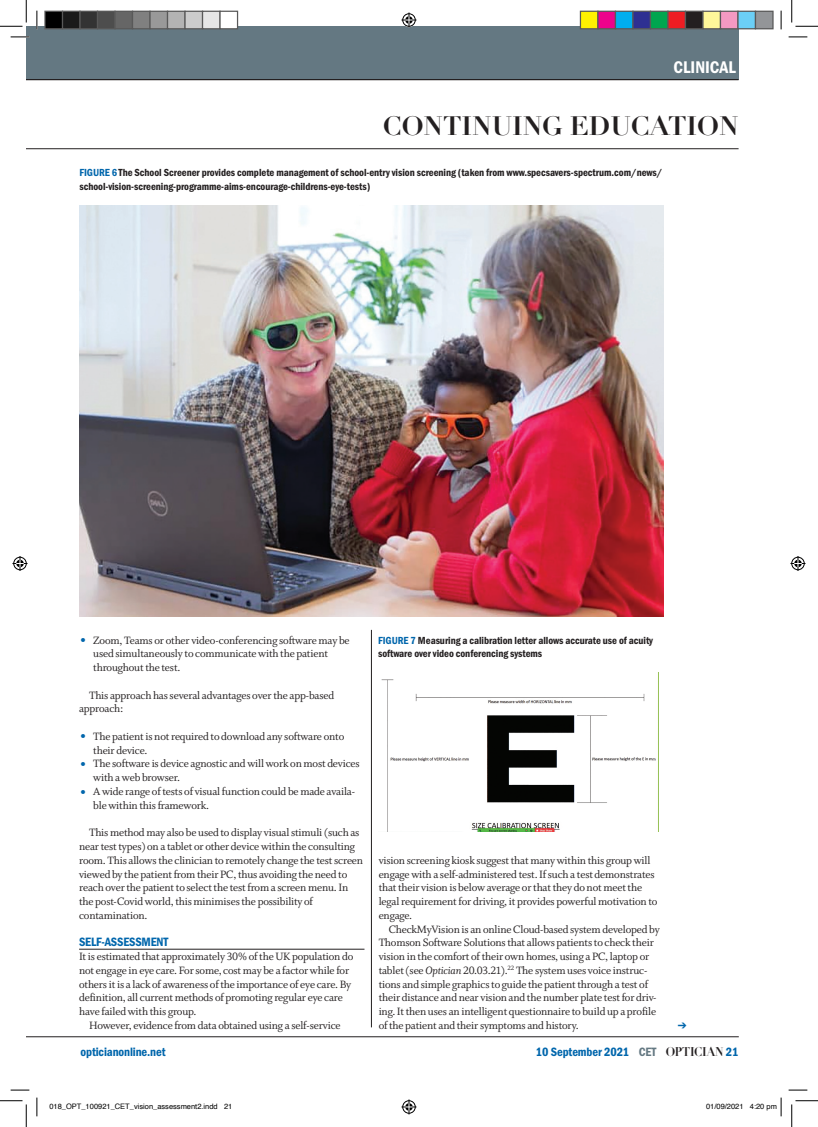
<style>
.page{position:relative;width:818px;height:1127px;background:#fff}
.page>*{position:absolute;margin:0;border:0;box-sizing:border-box;transform-origin:0 0}
.t1{font:700 26.25px "Didot LT Std";color:#231f20}
.t2{font:17.5px "ITC Franklin Gothic Std Dm Cd";color:#fff}
.t3{font:12.5px "ITC Franklin Gothic Std Dm Cd";letter-spacing:-.01em;color:#0166ac}
.t4{font:11.88px/13.8px "Whitman Roman LF";letter-spacing:-.015em;color:#231f20}
.t5{font:10.62px/13.8px "ITC Franklin Gothic Std Dm Cd";letter-spacing:-.005em;color:#231f20}
.t6{font:7.5px "Helvetica";color:#000}
.s1{color:#0166ac}
.s2{font-size:20px;color:#0166ac}
.s3{font-family:"Whitman Italic LF"}
.s4{color:#647882}
.s5{font-family:"Didot LT Std";font-weight:700;color:#231f20}
</style>
<div class="page">
<div style="left:26px;top:26px;width:712px;height:53px;background:#647882"></div>
<hr style="left:26px;top:148px;width:712px;height:1px;background:#231f20">
<hr style="left:26px;top:79px;width:712px;height:1px;background:#231f20">
<hr style="left:26px;top:1036px;width:713px;height:1px;background:#231f20">
<hr style="left:371px;top:629px;width:1px;height:398px;background:#231f20">
<hr style="left:79px;top:948px;width:285px;height:1px;background:#231f20">
<img style="left:79px;top:205px;width:584px;height:411px">
<img style="left:381px;top:679px;width:275px;height:152px">
<svg style="left:11px;top:36px;width:18px;height:2px"></svg>
<svg style="left:788px;top:36px;width:19px;height:2px"></svg>
<svg style="left:11px;top:1089px;width:18px;height:1px"></svg>
<svg style="left:788px;top:1089px;width:19px;height:1px"></svg>
<svg style="left:36px;top:11px;width:2px;height:18px"></svg>
<svg style="left:36px;top:1097px;width:2px;height:18px"></svg>
<svg style="left:780px;top:11px;width:2px;height:18px"></svg>
<svg style="left:0;top:0;width:27px;height:27px"></svg>
<svg style="left:0;top:1100px;width:27px;height:26px"></svg>
<svg style="left:791px;top:0;width:27px;height:27px"></svg>
<svg style="left:791px;top:1100px;width:27px;height:26px"></svg>
<svg style="left:401px;top:13px;width:15px;height:15px"></svg>
<svg style="left:401px;top:1099px;width:15px;height:15px"></svg>
<svg style="left:13px;top:556px;width:15px;height:15px"></svg>
<svg style="left:790px;top:556px;width:15px;height:15px"></svg>
<div style="left:45px;top:11px;width:18px;height:18px;background:#000"></div>
<div style="left:44px;top:11px;width:19px;height:18px;border:1px solid #595959"></div>
<div style="left:63px;top:11px;width:17px;height:18px;background:#1a1a1a"></div>
<div style="left:62px;top:11px;width:19px;height:18px;border:1px solid #595959"></div>
<div style="left:80px;top:11px;width:18px;height:18px;background:#333"></div>
<div style="left:79px;top:11px;width:19px;height:18px;border:1px solid #595959"></div>
<div style="left:98px;top:11px;width:17px;height:18px;background:#4d4d4d"></div>
<div style="left:97px;top:11px;width:19px;height:18px;border:1px solid #595959"></div>
<div style="left:115px;top:11px;width:18px;height:18px;background:#666"></div>
<div style="left:114px;top:11px;width:19px;height:18px;border:1px solid #595959"></div>
<div style="left:133px;top:11px;width:17px;height:18px;background:#808080"></div>
<div style="left:132px;top:11px;width:19px;height:18px;border:1px solid #595959"></div>
<div style="left:150px;top:11px;width:18px;height:18px;background:#999"></div>
<div style="left:149px;top:11px;width:19px;height:18px;border:1px solid #595959"></div>
<div style="left:168px;top:11px;width:17px;height:18px;background:#b3b3b3"></div>
<div style="left:167px;top:11px;width:19px;height:18px;border:1px solid #595959"></div>
<div style="left:185px;top:11px;width:18px;height:18px;background:#ccc"></div>
<div style="left:184px;top:11px;width:19px;height:18px;border:1px solid #595959"></div>
<div style="left:203px;top:11px;width:17px;height:18px;background:#e6e6e6"></div>
<div style="left:202px;top:11px;width:19px;height:18px;border:1px solid #595959"></div>
<div style="left:220px;top:11px;width:18px;height:18px;background:#fff"></div>
<div style="left:219px;top:11px;width:19px;height:18px;border:1px solid #595959"></div>
<div style="left:580px;top:11px;width:18px;height:18px;background:#fff101"></div>
<div style="left:580px;top:11px;width:18px;height:18px;border:1px solid #595959"></div>
<div style="left:598px;top:11px;width:17px;height:18px;background:#ed028c"></div>
<div style="left:597px;top:11px;width:19px;height:18px;border:1px solid #595959"></div>
<div style="left:615px;top:11px;width:18px;height:18px;background:#00aeef"></div>
<div style="left:615px;top:11px;width:18px;height:18px;border:1px solid #595959"></div>
<div style="left:633px;top:11px;width:17px;height:18px;background:#2e3092"></div>
<div style="left:632px;top:11px;width:19px;height:18px;border:1px solid #595959"></div>
<div style="left:650px;top:11px;width:18px;height:18px;background:#00a54f"></div>
<div style="left:650px;top:11px;width:18px;height:18px;border:1px solid #595959"></div>
<div style="left:668px;top:11px;width:17px;height:18px;background:#ee1d23"></div>
<div style="left:667px;top:11px;width:19px;height:18px;border:1px solid #595959"></div>
<div style="left:685px;top:11px;width:18px;height:18px;background:#231f20"></div>
<div style="left:685px;top:11px;width:18px;height:18px;border:1px solid #595959"></div>
<div style="left:703px;top:11px;width:17px;height:18px;background:#fff79a"></div>
<div style="left:702px;top:11px;width:19px;height:18px;border:1px solid #595959"></div>
<div style="left:720px;top:11px;width:18px;height:18px;background:#f499c2"></div>
<div style="left:720px;top:11px;width:18px;height:18px;border:1px solid #595959"></div>
<div style="left:738px;top:11px;width:17px;height:18px;background:#6bcff6"></div>
<div style="left:737px;top:11px;width:19px;height:18px;border:1px solid #595959"></div>
<div style="left:755px;top:11px;width:18px;height:18px;background:#939598"></div>
<div style="left:755px;top:11px;width:18px;height:18px;border:1px solid #595959"></div>
<svg style="left:780px;top:1097px;width:2px;height:18px"></svg>
<h2 class="t2" style="left:674px;top:57px;width:64px">CLINICAL</h2>
<h1 class="t1" style="left:383px;top:109px;width:357px">CONTINUING EDUCATION</h1>
<p class="t5" style="left:79px;top:165px;width:585px"><span class="s1">FIGURE 6</span> The School Screener provides complete management of school-entry vision screening (taken from www.specsavers-spectrum.com/news/ school-vision-screening-programme-aims-encourage-childrens-eye-tests)</p>
<p class="t4" style="left:93px;top:633px;width:258px;text-indent:-14px"><span class="s2">•</span> Zoom, Teams or other video-conferencing software may be used simultaneously to communicate with the patient throughout the test.</p>
<p class="t4" style="left:79px;top:688px;width:257px;text-indent:10px">This approach has several advantages over the app-based approach:</p>
<p class="t4" style="left:93px;top:729px;width:252px;text-indent:-14px"><span class="s2">•</span> The patient is not required to download any software onto their device.</p>
<p class="t4" style="left:93px;top:757px;width:268px;text-indent:-14px"><span class="s2">•</span> The software is device agnostic and will work on most devices with a web browser.</p>
<p class="t4" style="left:93px;top:784px;width:263px;text-indent:-14px"><span class="s2">•</span> A wide range of tests of visual function could be made availa&shy;ble within this framework.</p>
<p class="t4" style="left:79px;top:825px;width:286px;text-indent:10px">This method may also be used to display visual stimuli (such as near test types) on a tablet or other device within the consulting room. This allows the clinician to remotely change the test screen viewed by the patient from their PC, thus avoiding the need to reach over the patient to select the test from a screen menu. In the post-Covid world, this minimises the possibility of contamination.</p>
<p class="t3" style="left:79px;top:934px;width:91px">SELF-ASSESSMENT</p>
<p class="t4" style="left:79px;top:949px;width:276px">It is estimated that approximately 30% of the UK population do not engage in eye care. For some, cost may be a factor while for others it is a lack of awareness of the importance of eye care. By definition, all current methods of promoting regular eye care have failed with this group.</p>
<p class="t4" style="left:89px;top:1018px;width:253px">However, evidence from data obtained using a self-service</p>
<p class="t3" style="left:81px;top:1044px;width:86px">opticianonline.net</p>
<p class="t5" style="left:378px;top:633px;width:276px"><span class="s1">FIGURE 7</span> Measuring a calibration letter allows accurate use of acuity software over video conferencing systems</p>
<p class="t4" style="left:379px;top:853px;width:280px">vision screening kiosk suggest that many within this group will engage with a self-administered test. If such a test demonstrates that their vision is below average or that they do not meet the legal requirement for driving, it provides powerful motivation to engage.</p>
<p class="t4" style="left:379px;top:922px;width:283px;text-indent:10px">CheckMyVision is an online Cloud-based system developed by Thomson Software Solutions that allows patients to check their vision in the comfort of their own homes, using a PC, laptop or tablet (see <span class="s3">Optician</span> 20.03.21).<sup>22</sup> The system uses voice instruc&shy;tions and simple graphics to guide the patient through a test of their distance and near vision and the number plate test for driv&shy;ing. It then uses an intelligent questionnaire to build up a profile of the patient and their symptoms and history.</p>
<p class="t3" style="left:536px;top:1044px;width:204px">10 September 2021 <span class="s4">CET</span> <span class="s5">OPTICIAN</span> 21</p>
<p class="t6" style="left:49px;top:1100px;width:185px">018_OPT_100921_CET_vision_assessment2.indd 21</p>
<p class="t6" style="left:706px;top:1100px;width:72px">01/09/2021 4:20 pm</p>
</div>
